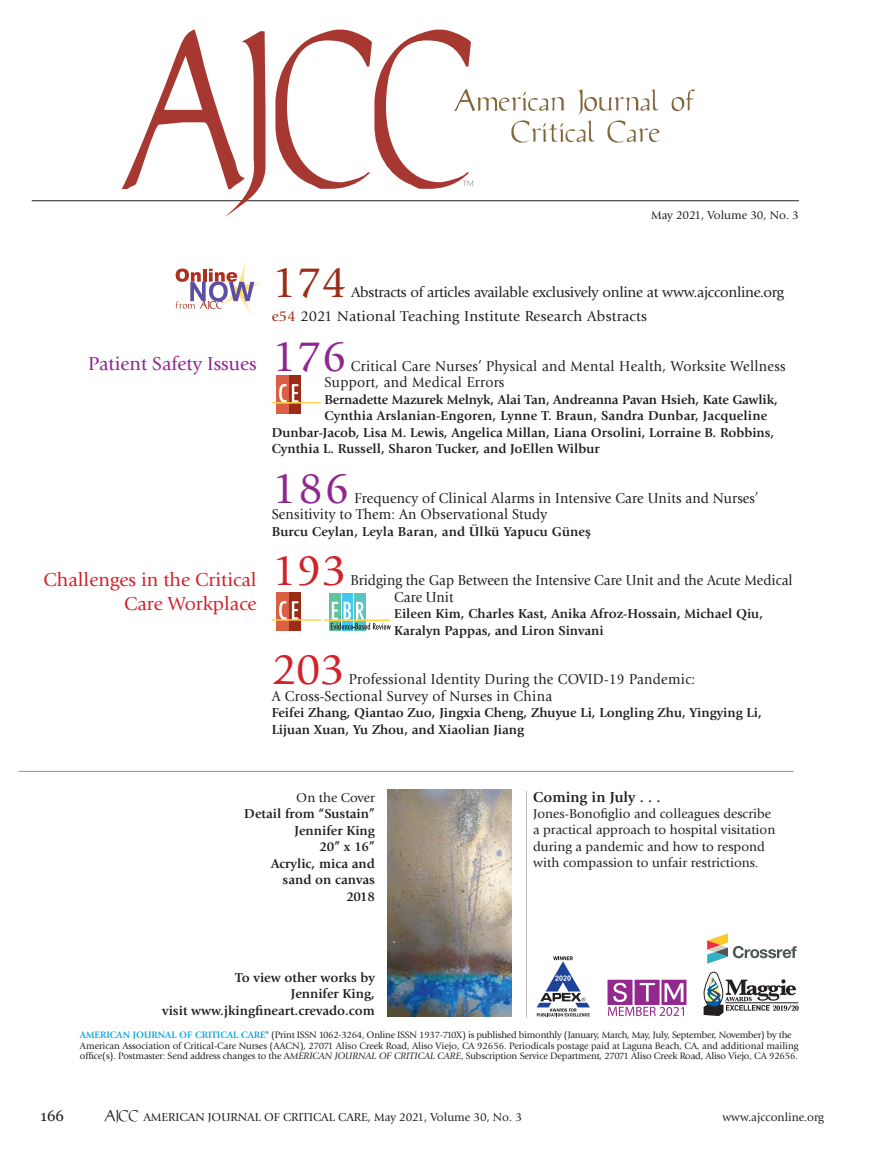
<style>
.page{position:relative;width:878px;height:1175px;background:#fff}
.page>*{position:absolute;margin:0;border:0;box-sizing:border-box;transform-origin:0 0}
.t1{font:45px "Giovanni Std";letter-spacing:.015em;color:#90268f}
.t2{font:45px "Giovanni Std";letter-spacing:-.01em;color:#d1232a}
.t3{font:45px "Giovanni Std";color:#9a2d17}
.t4{font:19.5px/24px "Giovanni Std";color:#d1232a;text-align:right}
.t5{font:19.5px "Giovanni Std";color:#90268f}
.t6{font:15px/16.5px "Giovanni Std";letter-spacing:.01em;color:#231f20;scale:.94 1}
.t7{font:15px/24px "Giovanni Std";letter-spacing:-.02em;color:#231f20}
.t8{font:700 15px "Giovanni Std";color:#231f20}
.t9{font:15px "Georgia";color:#231f20}
.t10{font:700 13.5px/16.5px "Giovanni Std";color:#231f20}
.t11{font:13.5px/16.2px "Giovanni Std";color:#231f20}
.t12{font:12px "Giovanni Std";color:#231f20}
.t13{font:12px "Giovanni";letter-spacing:-.01em;color:#231f20}
.t14{font:9.75px/10.5px "Giovanni";letter-spacing:-.015em;color:#231f20}
.s1{color:#9a2d17}
.s2{font-weight:700;color:#08a7e0}
.s3{font-style:italic}
.s4{font-family:"Publius";font-size:13.5px}
</style>
<div class="page">
<div style="left:276px;top:376px;width:12px;height:38px;background:#db5f45"></div>
<svg style="left:279px;top:384px;width:7px;height:18px"></svg>
<svg style="left:289px;top:376px;width:11px;height:38px"></svg>
<svg style="left:292px;top:384px;width:6px;height:18px"></svg>
<hr style="left:272px;top:402px;width:49px;height:1px;background:#ffd542">
<div style="left:276px;top:593px;width:12px;height:38px;background:#db5f45"></div>
<svg style="left:279px;top:601px;width:7px;height:18px"></svg>
<svg style="left:289px;top:593px;width:11px;height:38px"></svg>
<svg style="left:292px;top:601px;width:6px;height:18px"></svg>
<hr style="left:272px;top:619px;width:49px;height:1px;background:#ffd542">
<svg style="left:329px;top:593px;width:12px;height:38px"></svg>
<div style="left:353px;top:593px;width:12px;height:38px;background:#5ac4bd"></div>
<svg style="left:342px;top:593px;width:10px;height:38px"></svg>
<hr style="left:324px;top:619px;width:66px;height:2px;background:#ffd542">
<svg style="left:331px;top:602px;width:60px;height:27px"></svg>
<hr style="left:32px;top:200px;width:767px;height:1px;background:#231f20">
<hr style="left:526px;top:791px;width:1px;height:226px;background:#bcbdc0">
<hr style="left:19px;top:771px;width:774px;height:1px;background:#939598">
<img style="left:387px;top:789px;width:124px;height:227px">
<svg style="left:122px;top:29px;width:143px;height:187px"></svg>
<svg style="left:671px;top:89px;width:24px;height:22px"></svg>
<svg style="left:275px;top:29px;width:384px;height:160px"></svg>
<svg style="left:175px;top:260px;width:88px;height:56px"></svg>
<svg style="left:703px;top:971px;width:95px;height:45px"></svg>
<hr style="left:725px;top:1002px;width:73px;height:1px;background:#231f20">
<svg style="left:536px;top:956px;width:53px;height:60px"></svg>
<svg style="left:707px;top:933px;width:89px;height:30px"></svg>
<svg style="left:607px;top:979px;width:79px;height:37px"></svg>
<p class="t13" style="left:651px;top:210px;width:149px">May 2021, Volume 30, No. 3</p>
<h2 class="t5" style="left:88px;top:356px;width:170px">Patient Safety Issues</h2>
<h2 class="t4" style="left:44px;top:569px;width:215px">Challenges in the Critical<br>Care Workplace</h2>
<h1 class="t3" style="left:272px;top:265px;width:77px">174</h1>
<p class="t7" style="left:272px;top:281px;width:514px;text-indent:79px">Abstracts of articles available exclusively online at www.ajcconline.org <span class="s1">e54</span> 2021 National Teaching Institute Research Abstracts</p>
<h1 class="t1" style="left:272px;top:339px;width:77px">176</h1>
<p class="t6" style="left:324px;top:359px;width:492px;text-indent:26px">Critical Care Nurses’ Physical and Mental Health, Worksite Wellness<br>Support, and Medical Errors</p>
<p class="t10" style="left:324px;top:392px;width:455px">Bernadette Mazurek Melnyk, Alai Tan, Andreanna Pavan Hsieh, Kate Gawlik,</p>
<p class="t10" style="left:324px;top:409px;width:444px">Cynthia Arslanian-Engoren, Lynne T. Braun, Sandra Dunbar, Jacqueline</p>
<p class="t10" style="left:272px;top:425px;width:504px">Dunbar-Jacob, Lisa M. Lewis, Angelica Millan, Liana Orsolini, Lorraine B. Robbins,</p>
<p class="t10" style="left:272px;top:442px;width:329px">Cynthia L. Russell, Sharon Tucker, and JoEllen Wilbur</p>
<h1 class="t1" style="left:272px;top:471px;width:79px">186</h1>
<p class="t6" style="left:272px;top:491px;width:519px;text-indent:83px">Frequency of Clinical Alarms in Intensive Care Units and Nurses’<br>Sensitivity to Them: An Observational Study</p>
<p class="t10" style="left:272px;top:524px;width:321px">Burcu Ceylan, Leyla Baran, and Ülkü Yapucu Günes¸</p>
<h1 class="t2" style="left:272px;top:553px;width:77px">193</h1>
<p class="t6" style="left:394px;top:573px;width:425px;text-indent:-44px">Bridging the Gap Between the Intensive Care Unit and the Acute Medical<br>Care Unit</p>
<p class="t10" style="left:394px;top:607px;width:370px">Eileen Kim, Charles Kast, Anika Afroz-Hossain, Michael Qiu,<br>Karalyn Pappas, and Liron Sinvani</p>
<h1 class="t2" style="left:272px;top:652px;width:75px">203</h1>
<p class="t6" style="left:272px;top:672px;width:452px;text-indent:77px">Professional Identity During the COVID-19 Pandemic:<br>A Cross-Sectional Survey of Nurses in China</p>
<p class="t10" style="left:272px;top:706px;width:491px">Feifei Zhang, Qiantao Zuo, Jingxia Cheng, Zhuyue Li, Longling Zhu, Yingying Li,<br>Lijuan Xuan, Yu Zhou, and Xiaolian Jiang</p>
<p class="t11" style="left:296px;top:790px;width:80px">On the Cover</p>
<p class="t10" style="left:244px;top:807px;width:132px;text-align:right">Detail from “Sustain”<br>Jennifer King<br>20” x 16”<br>Acrylic, mica and sand on canvas<br>2018</p>
<p class="t10" style="left:162px;top:970px;width:214px;text-align:right">To view other works by<br>Jennifer King,<br>visit www.jkingfineart.crevado.com</p>
<p class="t8" style="left:533px;top:791px;width:129px">Coming in July . . .</p>
<p class="t11" style="left:533px;top:807px;width:243px">Jones-Bonofiglio and colleagues describe a practical approach to hospital visitation during a pandemic and how to respond with compassion to unfair restrictions.</p>
<p class="t14" style="left:80px;top:1030px;width:720px"><span class="s2">AMERICAN JOURNAL OF CRITICAL CARE</span><sup>®</sup> (Print ISSN 1062-3264, Online ISSN 1937-710X) is published bi monthly (January, March, May, July, September, Nov ember) by the<br>American Association of Critical-Care Nurses (AACN), 27071 Aliso Creek Road, Aliso Viejo, CA 92656. Periodicals postage paid at Laguna Beach, CA, and additional mailing office(s). Postmaster: Send address changes to the A<span class="s3">MER ICAN JOURNAL OF CRITICAL CARE</span>, Subscription Service Department, 27071 Aliso Creek Road, Aliso Viejo, CA 92656.</p>
<p class="t9" style="left:41px;top:1109px;width:25px">166</p>
<p class="t12" style="left:104px;top:1112px;width:419px"><span class="s4">AJCC</span> AMERICAN JOURNAL OF CRITICAL CARE, May 2021, Volume 30, No. 3</p>
<p class="t12" style="left:722px;top:1112px;width:103px">www.ajcconline.org</p>
</div>
